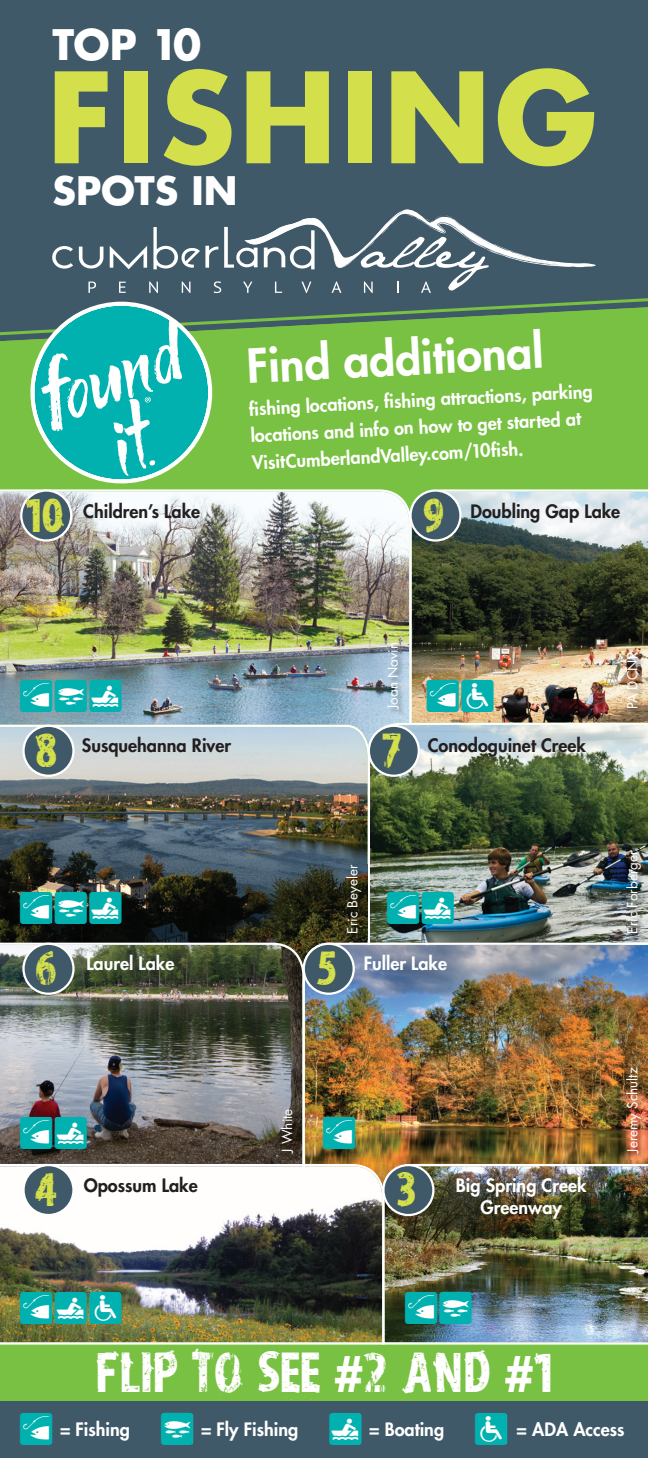
<style>
.page{position:relative;width:648px;height:1458px;background:#79c142}
.page>*{position:absolute;margin:0;border:0;box-sizing:border-box;transform-origin:0 0}
.t1{font:700 121.95px "Futura";letter-spacing:.03em;color:#d4df4c}
.t2{font:49.5px "vtksdistress";color:#fff}
.t3{font:800 45.68px "Futura";color:#fff}
.t4{font:42.75px "Zapf Dingbats ITC";color:#fff}
.t5{font:42.75px "vtksdistress";color:#d4df4c}
.t6{font:700 40.95px "Futura";color:#fff}
.t7{font:700 38.25px "Futura";color:#fff}
.t8{font:800 18px/27px "Futura";color:#fff}
.t9{font:800 18px "Futura";color:#231f20}
.t10{font:13.5px "Futura";color:#fff}
.s1{font-family:"Futura";font-weight:800}
</style>
<div class="page">
<div style="left:0;top:1401px;width:648px;height:57px;background:#405968"></div>
<img style="left:0;top:489px;width:408px;height:236px">
<div style="left:0;top:0;width:648px;height:340px;background:#405968"></div>
<svg style="left:52px;top:246px;width:21px;height:23px"></svg>
<svg style="left:79px;top:247px;width:24px;height:22px"></svg>
<svg style="left:88px;top:281px;width:8px;height:12px"></svg>
<svg style="left:110px;top:209px;width:486px;height:84px;background:#596f7c"></svg>
<img style="left:408px;top:489px;width:240px;height:234px">
<img style="left:368px;top:723px;width:280px;height:219px">
<div style="left:369px;top:726px;width:50px;height:50px;background:#405968;border-radius:50%"></div>
<div style="left:368px;top:725px;width:52px;height:52px;border:2px solid #fff;border-radius:50%"></div>
<img style="left:0;top:725px;width:370px;height:217px">
<img style="left:0;top:942px;width:302px;height:221px">
<div style="left:21px;top:491px;width:50px;height:49px;background:#405968;border-radius:50%"></div>
<div style="left:20px;top:489px;width:52px;height:53px;border:2px solid #fff;border-radius:50%"></div>
<div style="left:24px;top:726px;width:49px;height:50px;background:#405968;border-radius:50%"></div>
<div style="left:22px;top:725px;width:53px;height:52px;border:2px solid #fff;border-radius:50%"></div>
<div style="left:24px;top:944px;width:49px;height:50px;background:#405968;border-radius:50%"></div>
<div style="left:22px;top:943px;width:53px;height:52px;border:2px solid #fff;border-radius:50%"></div>
<img style="left:302px;top:942px;width:346px;height:221px">
<div style="left:304px;top:944px;width:50px;height:50px;background:#405968;border-radius:50%"></div>
<div style="left:303px;top:943px;width:52px;height:52px;border:2px solid #fff;border-radius:50%"></div>
<div style="left:411px;top:491px;width:49px;height:49px;background:#405968;border-radius:50%"></div>
<div style="left:409px;top:489px;width:53px;height:53px;border:2px solid #fff;border-radius:50%"></div>
<svg style="left:34px;top:306px;width:174px;height:173px;background:#40bcaf"></svg>
<div style="left:30px;top:302px;width:182px;height:181px;border:4px solid #fff;border-radius:50%"></div>
<img style="left:0;top:1163px;width:381px;height:182px">
<div style="left:24px;top:1165px;width:49px;height:50px;background:#405968;border-radius:50%"></div>
<div style="left:22px;top:1164px;width:53px;height:52px;border:2px solid #fff;border-radius:50%"></div>
<img style="left:381px;top:1163px;width:267px;height:182px">
<div style="left:383px;top:1165px;width:50px;height:50px;background:#405968;border-radius:50%"></div>
<div style="left:382px;top:1164px;width:53px;height:52px;border:2px solid #fff;border-radius:50%"></div>
<img style="left:346px;top:865px;width:22px;height:74px">
<img style="left:387px;top:642px;width:18px;height:74px">
<img style="left:281px;top:1109px;width:19px;height:51px">
<img style="left:626px;top:850px;width:22px;height:89px">
<img style="left:626px;top:1067px;width:22px;height:93px">
<img style="left:627px;top:653px;width:17px;height:61px">
<svg style="left:20px;top:680px;width:102px;height:32px;background:#7d99a7"></svg>
<img style="left:20px;top:892px;width:102px;height:32px">
<svg style="left:20px;top:1292px;width:102px;height:32px;background:#7a773b"></svg>
<svg style="left:323px;top:1116px;width:32px;height:33px"></svg>
<svg style="left:405px;top:1292px;width:67px;height:32px;background:#3e5150"></svg>
<svg style="left:20px;top:1116px;width:67px;height:33px;background:#47383b"></svg>
<svg style="left:387px;top:892px;width:67px;height:32px;background:#636f67"></svg>
<svg style="left:427px;top:680px;width:67px;height:32px;background:#dbb786"></svg>
<h3 class="t6" style="left:52px;top:17px;width:150px">TOP 10</h3>
<h1 class="t1" style="left:47px;top:33px;width:552px">FISHING</h1>
<h3 class="t7" style="left:52px;top:164px;width:187px">SPOTS IN</h3>
<h3 class="t5" style="left:25px;top:491px;width:39px">10</h3>
<p class="t9" style="left:83px;top:500px;width:118px">Children’s Lake</p>
<h3 class="t4" style="left:20px;top:677px;width:103px">■■■</h3>
<h3 class="t3" style="left:245px;top:336px;width:298px;rotate:-3deg">Find additional</h3>
<p class="t8" style="left:249px;top:395px;width:345px;rotate:-3deg">fi shing locations, fi shing attractions, parking locations and info on how to get started at<br>VisitCumberlandValley.com/10fi sh.</p>
<h3 class="t5" style="left:422px;top:491px;width:24px">9</h3>
<p class="t9" style="left:470px;top:500px;width:151px">Doubling Gap Lake</p>
<p class="t10" style="left:383px;top:709px;width:68px;rotate:-90deg">Joan Navin</p>
<p class="t10" style="left:623px;top:709px;width:58px;rotate:-90deg">PA DCNR</p>
<h3 class="t5" style="left:35px;top:727px;width:24px">8</h3>
<h3 class="t5" style="left:382px;top:727px;width:21px">7</h3>
<p class="t9" style="left:82px;top:733px;width:151px">Susquehanna River</p>
<p class="t9" style="left:428px;top:733px;width:160px">Conodoguinet Creek</p>
<h3 class="t4" style="left:21px;top:888px;width:103px">■■■</h3>
<p class="t10" style="left:343px;top:934px;width:70px;rotate:-90deg">Eric Beyeler</p>
<h3 class="t5" style="left:35px;top:945px;width:24px">6</h3>
<p class="t8" style="left:364px;top:950px;width:85px">Fuller Lake</p>
<h3 class="t5" style="left:316px;top:945px;width:22px">5</h3>
<p class="t8" style="left:86px;top:950px;width:90px">Laurel Lake</p>
<h3 class="t5" style="left:35px;top:1166px;width:24px">4</h3>
<p class="t9" style="left:84px;top:1173px;width:116px">Opossum Lake</p>
<h3 class="t4" style="left:20px;top:1288px;width:103px">■■■</h3>
<p class="t10" style="left:278px;top:1153px;width:46px;rotate:-90deg">J White</p>
<h3 class="t4" style="left:323px;top:1113px;width:34px">■</h3>
<h3 class="t5" style="left:396px;top:1166px;width:22px">3</h3>
<p class="t8" style="left:456px;top:1171px;width:132px">Big Spring Creek</p>
<p class="t8" style="left:481px;top:1194px;width:83px">Greenway</p>
<h2 class="t2" style="left:95px;top:1345px;width:459px">FLIP TO SEE <span class="s1">#</span>2 and <span class="s1">#</span>1</h2>
<p class="t10" style="left:623px;top:934px;width:85px;rotate:-90deg">Eric Forberger</p>
<p class="t10" style="left:623px;top:1153px;width:87px;rotate:-90deg">Jeremy Schultz</p>
<p class="t8" style="left:20px;top:1415px;width:111px">■ = Fishing</p>
<p class="t8" style="left:161px;top:1415px;width:138px">■ = Fly Fishing</p>
<p class="t8" style="left:330px;top:1415px;width:116px">■ = Boating</p>
<p class="t8" style="left:476px;top:1415px;width:150px">■ = ADA Access</p>
</div>
